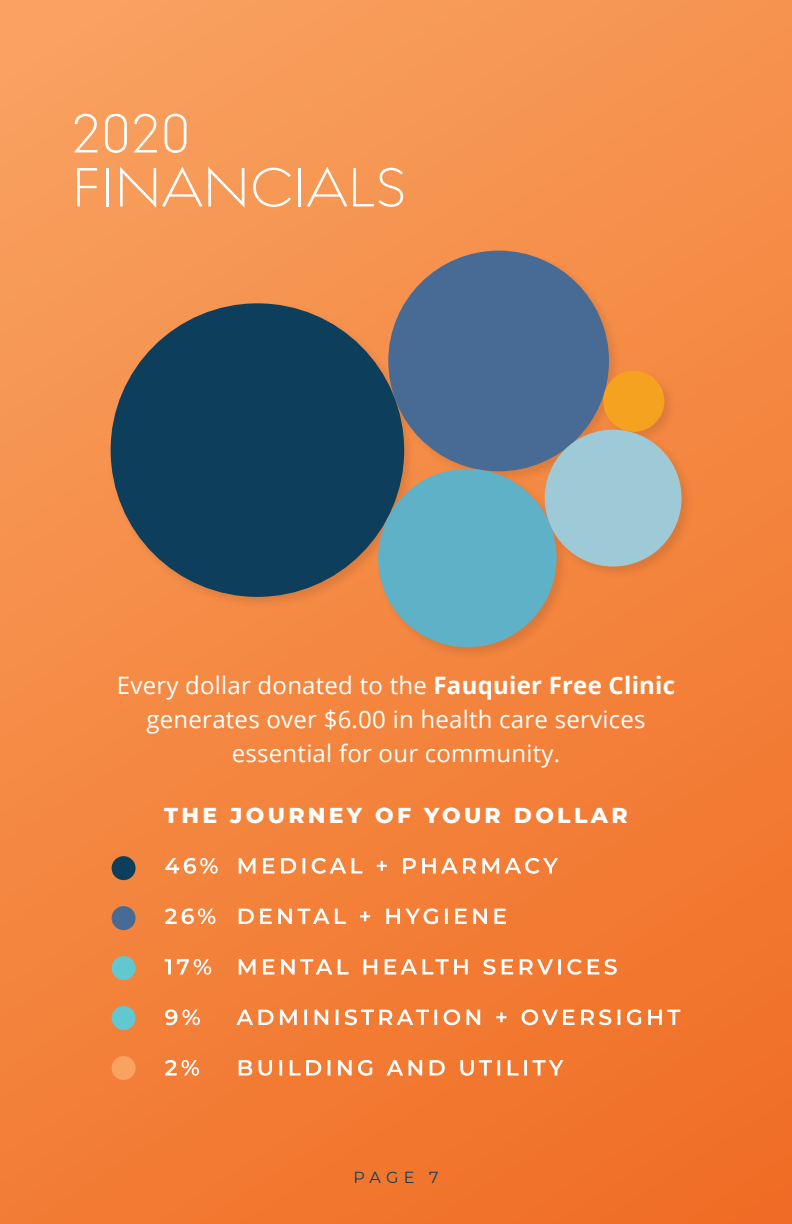
<style>
.page{position:relative;width:792px;height:1224px;background:#fff}
.page>*{position:absolute;margin:0;border:0;box-sizing:border-box;transform-origin:0 0}
.t1{font:300 60px/54px "Regulator Nova";letter-spacing:.01em;color:#fff}
.t2{font:24px/34px "Open Sans";letter-spacing:.01em;color:#fff;text-align:center}
.t3{font:800 22px "Montserrat";letter-spacing:.15em;color:#fff}
.t4{font:16px "Montserrat";color:#0d3e5c}
.s1{font-weight:700}
</style>
<div class="page">
<div style="left:0;top:0;width:792px;height:1224px;background:linear-gradient(to bottom,#f89c59,#f1742c)"></div>
<div style="left:112px;top:856px;width:24px;height:24px;background:#0d3e5c;border-radius:50%"></div>
<div style="left:112px;top:906px;width:24px;height:24px;background:#486b95;border-radius:50%"></div>
<div style="left:112px;top:956px;width:24px;height:24px;background:#61c8d0;border-radius:50%"></div>
<div style="left:112px;top:1006px;width:24px;height:24px;background:#61c8d0;border-radius:50%"></div>
<div style="left:112px;top:1056px;width:24px;height:24px;background:#f9a261;border-radius:50%"></div>
<div style="left:108px;top:248px;width:586px;height:412px;background:#000;opacity:.1"></div>
<div style="left:111px;top:303px;width:293px;height:294px;background:#0d3e5c;border-radius:50%"></div>
<div style="left:388px;top:251px;width:221px;height:220px;background:#486b95;border-radius:50%"></div>
<div style="left:378px;top:469px;width:179px;height:178px;background:#5eb1c6;border-radius:50%"></div>
<div style="left:545px;top:430px;width:136px;height:137px;background:#9ecad8;border-radius:50%"></div>
<div style="left:603px;top:371px;width:61px;height:61px;background:#f4a220;border-radius:50%"></div>
<svg style="left:165px;top:1060px;width:398px;height:16px"></svg>
<svg style="left:165px;top:1009px;width:515px;height:16px"></svg>
<svg style="left:165px;top:959px;width:452px;height:16px"></svg>
<svg style="left:165px;top:908px;width:341px;height:16px"></svg>
<svg style="left:165px;top:858px;width:393px;height:16px"></svg>
<h1 class="t1" style="left:72px;top:106px;width:336px">2020<br>FINANCIALS</h1>
<p class="t2" style="left:117px;top:668px;width:560px">Every dollar donated to the <span class="s1">Fauquier Free Clinic </span>generates over $6.00 in health care services essential for our community.</p>
<p class="t3" style="left:164px;top:799px;width:465px">THE JOURNEY OF YOUR DOLLAR</p>
<p class="t4" style="left:353px;top:1166px;width:87px">PAGE 7</p>
</div>
